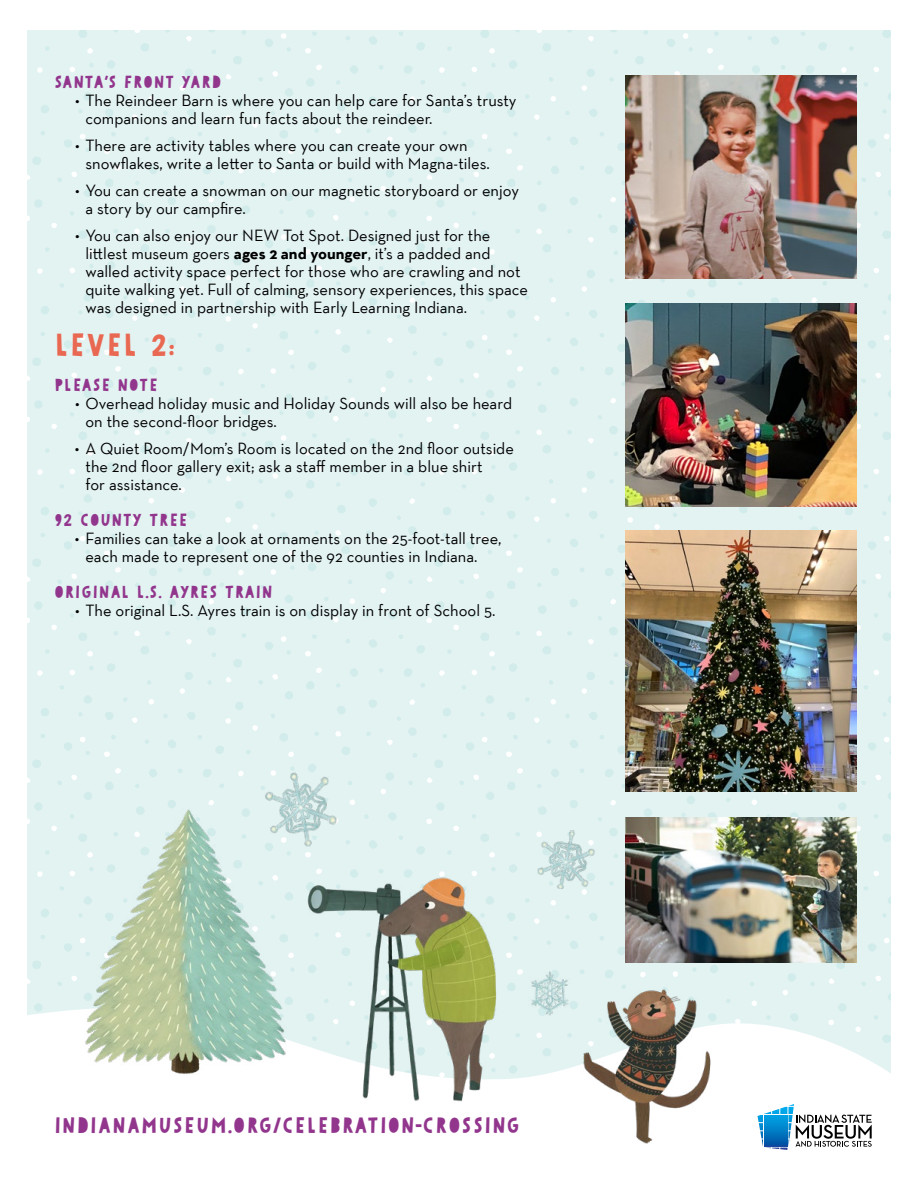
<style>
.page{position:relative;width:918px;height:1188px;background:#fff}
.page>*{position:absolute;margin:0;border:0;box-sizing:border-box;transform-origin:0 0}
.t1{font:30px "Papercute Inline Full";letter-spacing:-.01em;color:#e96852}
.t2{font:21px "Papercute Inline Full";color:#92368d}
.t3{font:16.5px/18px "Neutraface Text TT";color:#000}
.t4{font:16.5px "Papercute Inline Full";color:#92368d}
.s1{font-weight:700}
</style>
<div class="page">
<div style="left:27px;top:30px;width:864px;height:1074px;background:#e3f3f2"></div>
<svg style="left:27px;top:1003px;width:864px;height:141px;fill:#fff"></svg>
<svg style="left:758px;top:1104px;width:114px;height:46px"></svg>
<img style="left:626px;top:75px;width:231px;height:203px">
<img style="left:626px;top:303px;width:231px;height:203px">
<img style="left:626px;top:531px;width:231px;height:261px">
<img style="left:626px;top:818px;width:231px;height:144px">
<img style="left:84px;top:808px;width:202px;height:267px">
<img style="left:580px;top:989px;width:136px;height:154px">
<img style="left:528px;top:972px;width:43px;height:43px">
<img style="left:259px;top:766px;width:80px;height:87px">
<img style="left:536px;top:830px;width:59px;height:64px">
<img style="left:301px;top:875px;width:200px;height:229px">
<p class="t4" style="left:54px;top:71px;width:170px">SANTA’S FRONT YARD</p>
<p class="t3" style="left:85px;top:91px;width:433px;text-indent:-10px">• The Reindeer Barn is where you can help care for Santa’s trusty companions and learn fun facts about the reindeer.</p>
<p class="t3" style="left:86px;top:136px;width:406px;text-indent:-10px">• There are activity tables where you can create your own snowflakes, write a letter to Santa or build with Magna-tiles.</p>
<p class="t3" style="left:86px;top:181px;width:435px;text-indent:-10px">• You can create a snowman on our magnetic storyboard or enjoy a story by our campfire.</p>
<p class="t3" style="left:85px;top:226px;width:444px;text-indent:-10px">• You can also enjoy our NEW Tot Spot. Designed just for the littlest museum goers <span class="s1">ages 2 and younger</span>, it’s a padded and walled activity space perfect for those who are crawling and not quite walking yet. Full of calming, sensory experiences, this space was designed in partnership with Early Learning Indiana.</p>
<h1 class="t1" style="left:54px;top:326px;width:123px">LEVEL 2:</h1>
<p class="t4" style="left:54px;top:374px;width:106px">PLEASE NOTE</p>
<p class="t3" style="left:86px;top:394px;width:428px;text-indent:-10px">• Overhead holiday music and Holiday Sounds will also be heard on the second-floor bridges.</p>
<p class="t3" style="left:85px;top:439px;width:430px;text-indent:-10px">• A Quiet Room/Mom’s Room is located on the 2nd floor outside the 2nd floor gallery exit; ask a staff member in a blue shirt<br>for assistance.</p>
<p class="t4" style="left:54px;top:509px;width:136px">92 COUNTY TREE</p>
<p class="t3" style="left:85px;top:529px;width:417px;text-indent:-10px">• Families can take a look at ornaments on the 25-foot-tall tree, each made to represent one of the 92 counties in Indiana.</p>
<p class="t4" style="left:54px;top:582px;width:221px">ORIGINAL L.S. AYRES TRAIN</p>
<p class="t3" style="left:75px;top:602px;width:422px">• The original L.S. Ayres train is on display in front of School 5.</p>
<p class="t2" style="left:54px;top:1112px;width:468px">INDIANAMUSEUM.ORG/CELEBRATION-CROSSING</p>
</div>
